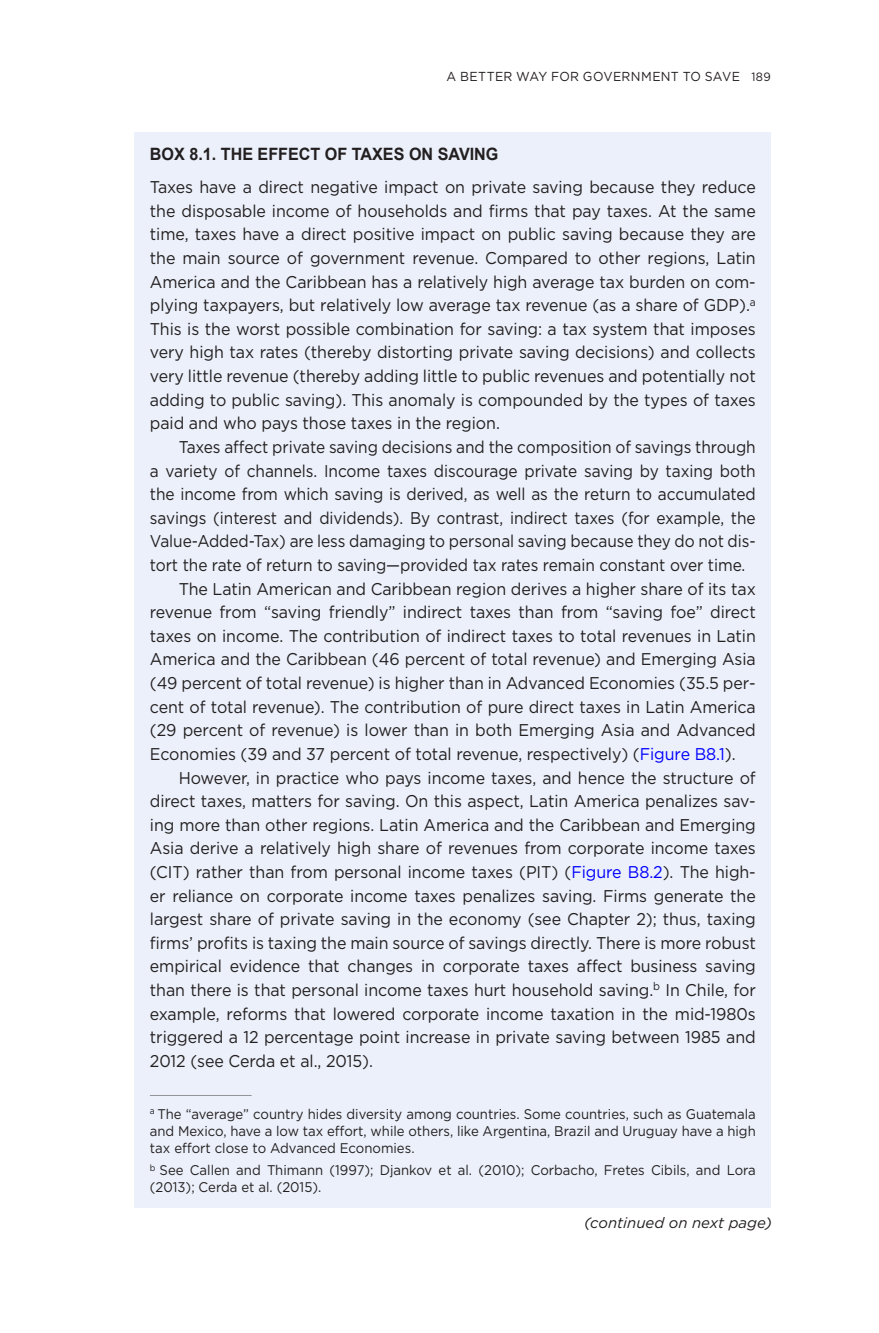
<style>
.page{position:relative;width:879px;height:1333px;background:#fff}
.page>*{position:absolute;margin:0;border:0;box-sizing:border-box;transform-origin:0 0}
.t1{font:17px/23.6px "Pkfrbr Hhhhbh Gotham";letter-spacing:-.005em;color:#231f20;text-align:justify;scale:.94 1}
.t2{font:17px "Pkfrbr Hhhhbh Gotham";letter-spacing:-.005em;color:#231f20;scale:.91 1}
.t3{font:700 17px "Sgggtk Vmwpgh Arial";color:#231f20;scale:.95 1}
.t4{font:italic 15px "Tdgtld Gsplcm Gotham";color:#231f20}
.t5{font:14px/16.8px "Pkfrbr Hhhhbh Gotham";color:#231f20;text-align:justify;scale:.94 1}
.t6{font:13px "Pkfrbr Hhhhbh Gotham";letter-spacing:.025em;color:#231f20;scale:.95 1}
.s1{font-size:12px}
.s2{color:#00f}
</style>
<div class="page">
<div style="left:135px;top:132px;width:636px;height:1075px;background:#ebf0fa"></div>
<hr style="left:150px;top:1094px;width:102px;height:1px;background:#939598">
<p class="t6" style="left:446px;top:68px;width:343px">A BETTER WAY FOR GOVERNMENT TO SAVE <span class="s1">189</span></p>
<p class="t3" style="left:150px;top:142px;width:368px">BOX 8.1. THE EFFECT OF TAXES ON SAVING</p>
<p class="t1" style="left:150px;top:175px;width:646px">Taxes have a direct negative impact on private saving because they reduce the disposable income of households and firms that pay taxes. At the same time, taxes have a direct positive impact on public saving because they are the main source of government revenue. Compared to other regions, Latin America and the Caribbean has a relatively high average tax burden on com&shy;plying taxpayers, but relatively low average tax revenue (as a share of GDP).<sup>a </sup>This is the worst possible combination for saving: a tax system that imposes very high tax rates (thereby distorting private saving decisions) and collects very little revenue (thereby adding little to public revenues and potentially not adding to public saving). This anomaly is compounded by the types of taxes paid and who pays those taxes in the region.</p>
<p class="t2" style="left:179px;top:436px;width:635px">Taxes affect private saving decisions and the composition of savings through</p>
<p class="t2" style="left:150px;top:459px;width:667px">a variety of channels. Income taxes discourage private saving by taxing both</p>
<p class="t2" style="left:150px;top:483px;width:667px">the income from which saving is derived, as well as the return to accumulated</p>
<p class="t2" style="left:150px;top:507px;width:667px">savings (interest and dividends). By contrast, indirect taxes (for example, the</p>
<p class="t2" style="left:150px;top:530px;width:667px">Value-Added-Tax) are less damaging to personal saving because they do not dis-</p>
<p class="t2" style="left:150px;top:554px;width:656px">tort the rate of return to saving—provided tax rates remain constant over time.</p>
<p class="t1" style="left:179px;top:576px;width:615px">The Latin American and Caribbean region derives a higher share of its tax</p>
<p class="t1" style="left:150px;top:600px;width:646px">revenue from “saving friendly” indirect taxes than from “saving foe” direct</p>
<p class="t1" style="left:150px;top:623px;width:646px">taxes on income. The contribution of indirect taxes to total revenues in Latin</p>
<p class="t1" style="left:150px;top:647px;width:646px">America and the Caribbean (46 percent of total revenue) and Emerging Asia</p>
<p class="t1" style="left:150px;top:671px;width:646px">(49 percent of total revenue) is higher than in Advanced Economies (35.5 per-</p>
<p class="t1" style="left:150px;top:694px;width:646px">cent of total revenue). The contribution of pure direct taxes in Latin America</p>
<p class="t1" style="left:150px;top:718px;width:646px">(29 percent of revenue) is lower than in both Emerging Asia and Advanced</p>
<p class="t1" style="left:150px;top:741px;width:624px">Economies (39 and 37 percent of total revenue, respectively) (<span class="s2">Figure B8.1</span>).</p>
<p class="t1" style="left:179px;top:765px;width:615px">However, in practice who pays income taxes, and hence the structure of</p>
<p class="t1" style="left:150px;top:789px;width:646px">direct taxes, matters for saving. On this aspect, Latin America penalizes sav-</p>
<p class="t1" style="left:150px;top:812px;width:646px">ing more than other regions. Latin America and the Caribbean and Emerging</p>
<p class="t1" style="left:150px;top:836px;width:646px">Asia derive a relatively high share of revenues from corporate income taxes</p>
<p class="t1" style="left:150px;top:859px;width:646px">(CIT) rather than from personal income taxes (PIT) (<span class="s2">Figure B8.2</span>). The high-</p>
<p class="t1" style="left:150px;top:883px;width:646px">er reliance on corporate income taxes penalizes saving. Firms generate the</p>
<p class="t1" style="left:150px;top:907px;width:646px">largest share of private saving in the economy (see Chapter 2); thus, taxing</p>
<p class="t1" style="left:150px;top:930px;width:646px">firms’ profits is taxing the main source of savings directly. There is more robust</p>
<p class="t1" style="left:150px;top:954px;width:646px">empirical evidence that changes in corporate taxes affect business saving</p>
<p class="t1" style="left:150px;top:977px;width:646px">than there is that personal income taxes hurt household saving.<sup>b</sup> In Chile, for</p>
<p class="t1" style="left:150px;top:1001px;width:646px">example, reforms that lowered corporate income taxation in the mid-1980s</p>
<p class="t1" style="left:150px;top:1025px;width:646px">triggered a 12 percentage point increase in private saving between 1985 and</p>
<p class="t1" style="left:150px;top:1048px;width:239px">2012 (see Cerda et al., 2015).</p>
<p class="t5" style="left:150px;top:1105px;width:646px"><sup>a</sup> The “average” country hides diversity among countries. Some countries, such as Guatemala and Mexico, have a low tax effort, while others, like Argentina, Brazil and Uruguay have a high tax effort close to Advanced Economies.</p>
<p class="t5" style="left:150px;top:1161px;width:646px"><sup>b</sup> See Callen and Thimann (1997); Djankov et al. (2010); Corbacho, Fretes Cibils, and Lora (2013); Cerda et al. (2015).</p>
<p class="t4" style="left:584px;top:1213px;width:189px">(continued on next page)</p>
</div>
